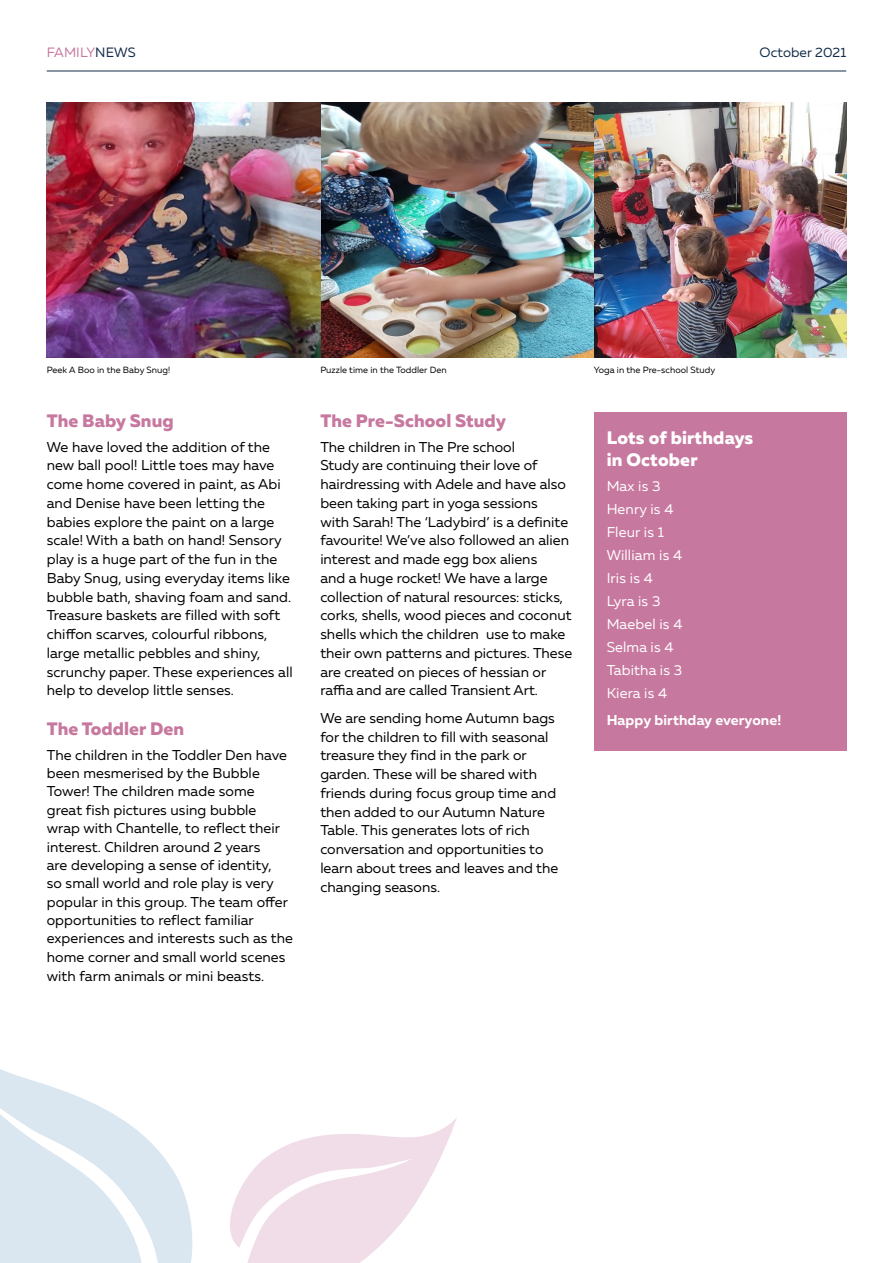
<style>
.page{position:relative;width:893px;height:1263px;background:#fff}
.page>*{position:absolute;margin:0;border:0;box-sizing:border-box;transform-origin:0 0}
.t1{font:800 18px "Muller";letter-spacing:.005em;color:#c7789f}
.t2{font:800 18px/22.5px "Muller";letter-spacing:.01em;color:#fff}
.t3{font:14.25px/18.8px "Muller";color:#000}
.t4{font:14.25px/23px "Muller";letter-spacing:.01em;color:#fff}
.t5{font:700 14.25px "Muller";letter-spacing:.01em;color:#fff}
.t6{font:13.5px "Muller";letter-spacing:.005em;color:#132c49}
.t7{font:13.5px "Muller";letter-spacing:.005em;color:#c7789f}
.t8{font:9px "Muller";letter-spacing:.005em;color:#000}
.s1{color:#132c49}
</style>
<div class="page">
<hr style="left:47px;top:71px;width:799px;height:1px;background:#132c49">
<img style="left:594px;top:102px;width:252px;height:255px">
<svg style="left:0;top:1069px;width:193px;height:194px;fill:#dae6f0"></svg>
<svg style="left:230px;top:1118px;width:227px;height:145px"></svg>
<div style="left:594px;top:412px;width:252px;height:339px;background:#c7789f"></div>
<img style="left:320px;top:102px;width:274px;height:255px">
<img style="left:47px;top:102px;width:273px;height:255px">
<p class="t7" style="left:47px;top:44px;width:90px">FAMILY<span class="s1">NEWS</span></p>
<p class="t6" style="left:760px;top:44px;width:88px">October 2021</p>
<p class="t8" style="left:47px;top:364px;width:125px">Peek A Boo in the Baby Snug!</p>
<p class="t8" style="left:320px;top:364px;width:128px">Puzzle time in the Toddler Den</p>
<p class="t8" style="left:594px;top:364px;width:123px">Yoga in the Pre-school Study</p>
<p class="t1" style="left:47px;top:409px;width:128px">The Baby Snug</p>
<p class="t3" style="left:47px;top:437px;width:247px">We have loved the addition of the new ball pool! Little toes may have come home covered in paint, as Abi and Denise have been letting the babies explore the paint on a large scale! With a bath on hand! Sensory play is a huge part of the fun in the Baby Snug, using everyday items like bubble bath, shaving foam and sand.<br>Treasure baskets are filled with soft chiffon scarves, colourful ribbons, large metallic pebbles and shiny, scrunchy paper. These experiences all help to develop little senses.</p>
<p class="t1" style="left:47px;top:717px;width:139px">The Toddler Den</p>
<p class="t3" style="left:47px;top:745px;width:248px">The children in the Toddler Den have been mesmerised by the Bubble Tower! The children made some great fish pictures using bubble wrap with Chantelle, to reflect their interest. Children around 2 years<br>are developing a sense of identity,<br>so small world and role play is very popular in this group. The team offer opportunities to reflect familiar experiences and interests such as the home corner and small world scenes with farm animals or mini beasts.</p>
<p class="t1" style="left:320px;top:409px;width:187px">The Pre-School Study</p>
<p class="t3" style="left:320px;top:437px;width:253px">The children in The Pre school<br>Study are continuing their love of hairdressing with Adele and have also been taking part in yoga sessions<br>with Sarah! The ‘Ladybird’ is a definite favourite! We’ve also followed an alien interest and made egg box aliens<br>and a huge rocket! We have a large collection of natural resources: sticks, corks, shells, wood pieces and coconut shells which the children use to make their own patterns and pictures. These are created on pieces of hessian or raffia and are called Transient Art.</p>
<p class="t3" style="left:320px;top:708px;width:239px">We are sending home Autumn bags for the children to fill with seasonal treasure they find in the park or garden. These will be shared with friends during focus group time and then added to our Autumn Nature<br>Table. This generates lots of rich conversation and opportunities to learn about trees and leaves and the changing seasons.</p>
<p class="t2" style="left:607px;top:426px;width:148px">Lots of birthdays in October</p>
<p class="t4" style="left:607px;top:474px;width:77px">Max is 3<br>Henry is 4<br>Fleur is 1<br>William is 4<br>Iris is 4<br>Lyra is 3<br>Maebel is 4<br>Selma is 4<br>Tabitha is 3<br>Kiera is 4</p>
<p class="t5" style="left:607px;top:711px;width:176px">Happy birthday everyone!</p>
</div>
